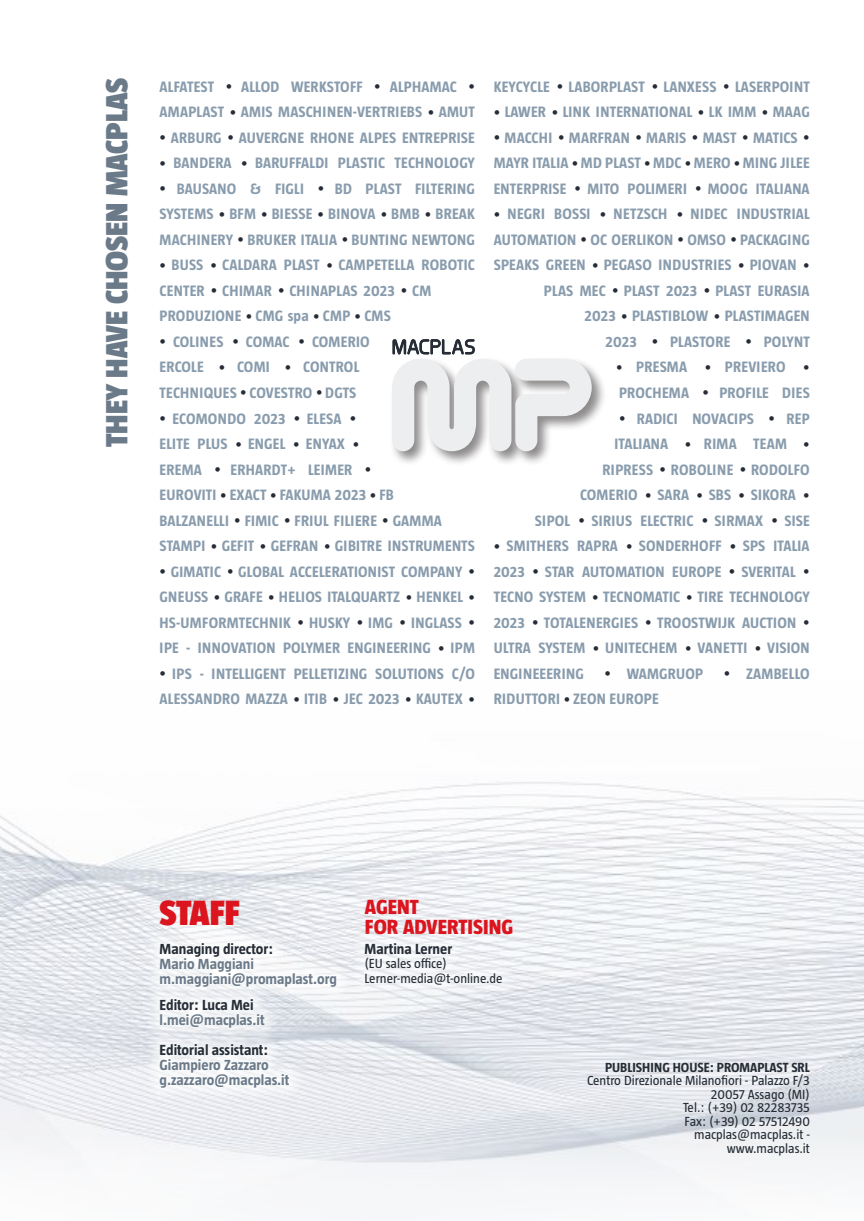
<style>
.page{position:relative;width:864px;height:1221px;background:#fff}
.page>*{position:absolute;margin:0;border:0;box-sizing:border-box;transform-origin:0 0}
.t1{font:900 36px "Taz";letter-spacing:-.005em;color:#db141d}
.t2{font:900 31.5px "Taz";color:#6b7a89}
.t3{font:800 21px/19.5px "Taz";color:#db141d}
.t4{font:700 15.45px/25.5px "Taz";letter-spacing:.015em;color:#899cad}
.t5{font:700 15px/15px "Taz";color:#6b7a89}
.t6{font:700 15px "Taz";color:#262d36}
.t7{font:13.5px/13.5px "Taz";color:#262d36;text-align:right}
.t8{font:700 13.5px "Taz";color:#262d36}
.s1{font-size:12px;color:#262d36}
</style>
<div class="page">
<img style="left:0;top:782px;width:863px;height:400px">
<svg style="left:863px;top:800px;width:1px;height:371px"></svg>
<div style="left:389px;top:356px;width:137px;height:110px;background:#241f1f;opacity:.52"></div>
<div style="left:512px;top:356px;width:94px;height:110px;background:#241f1f;opacity:.52"></div>
<svg style="left:391px;top:339px;width:200px;height:112px"></svg>
<svg style="left:147px;top:931px;width:201px;height:168px;fill:#f2f4f6"></svg>
<svg style="left:352px;top:931px;width:162px;height:65px;fill:#f1f3f6"></svg>
<h2 class="t2" style="left:99px;top:447px;width:370px;rotate:-90deg">THEY HAVE CHOSEN MACPLAS</h2>
<p class="t4" style="left:159px;top:74px;width:317px">ALFATEST <span class="s1">•</span> ALLOD WERKSTOFF <span class="s1">•</span> ALPHAMAC <span class="s1">•<br></span>AMAPLAST <span class="s1">•</span> AMIS MASCHINEN-VERTRIEBS <span class="s1">•</span> AMUT</p>
<p class="t4" style="left:159px;top:125px;width:317px"><span class="s1">•</span> ARBURG <span class="s1">•</span> AUVERGNE RHONE ALPES ENTREPRISE</p>
<p class="t4" style="left:159px;top:150px;width:316px"><span class="s1">•</span> BANDERA <span class="s1">•</span> BARUFFALDI PLASTIC TECHNOLOGY</p>
<p class="t4" style="left:159px;top:176px;width:317px;text-align:justify"><span class="s1">•</span> BAUSANO &amp; FIGLI <span class="s1">•</span> BD PLAST FILTERING SYSTEMS <span class="s1">•</span> BFM <span class="s1">•</span> BIESSE <span class="s1">•</span> BINOVA <span class="s1">•</span> BMB <span class="s1">•</span> BREAK MACHINERY <span class="s1">•</span> BRUKER ITALIA <span class="s1">•</span> BUNTING NEWTONG</p>
<p class="t4" style="left:159px;top:252px;width:317px"><span class="s1">•</span> BUSS <span class="s1">•</span> CALDARA PLAST <span class="s1">•</span> CAMPETELLA ROBOTIC<br>CENTER <span class="s1">•</span> CHIMAR <span class="s1">•</span> CHINAPLAS 2023 <span class="s1">•</span> CM<br>PRODUZIONE <span class="s1">•</span> CMG spa <span class="s1">•</span> CMP <span class="s1">•</span> CMS</p>
<p class="t4" style="left:159px;top:329px;width:212px"><span class="s1">•</span> COLINES <span class="s1">•</span> COMAC <span class="s1">•</span> COMERIO<br>ERCOLE <span class="s1">•</span> COMI <span class="s1">•</span> CONTROL<br>TECHNIQUES <span class="s1">•</span> COVESTRO <span class="s1">•</span> DGTS</p>
<p class="t4" style="left:159px;top:405px;width:316px"><span class="s1">•</span> ECOMONDO 2023 <span class="s1">•</span> ELESA <span class="s1">•<br></span>ELITE PLUS <span class="s1">•</span> ENGEL <span class="s1">•</span> ENYAX <span class="s1">•<br></span>EREMA <span class="s1">•</span> ERHARDT+ LEIMER <span class="s1">•<br></span>EUROVITI <span class="s1">•</span> EXACT <span class="s1">•</span> FAKUMA 2023 <span class="s1">•</span> FB<br>BALZANELLI <span class="s1">•</span> FIMIC <span class="s1">•</span> FRIUL FILIERE <span class="s1">•</span> GAMMA<br>STAMPI <span class="s1">•</span> GEFIT <span class="s1">•</span> GEFRAN <span class="s1">•</span> GIBITRE INSTRUMENTS</p>
<p class="t4" style="left:159px;top:558px;width:317px;text-align:justify"><span class="s1">•</span> GIMATIC <span class="s1">•</span> GLOBAL ACCELERATIONIST COMPANY <span class="s1">• </span>GNEUSS <span class="s1">•</span> GRAFE <span class="s1">•</span> HELIOS ITALQUARTZ <span class="s1">•</span> HENKEL <span class="s1">• </span>HS-UMFORMTECHNIK <span class="s1">•</span> HUSKY <span class="s1">•</span> IMG <span class="s1">•</span> INGLASS <span class="s1">• </span>IPE - INNOVATION POLYMER ENGINEERING <span class="s1">•</span> IPM</p>
<p class="t4" style="left:159px;top:660px;width:317px"><span class="s1">•</span> IPS - INTELLIGENT PELLETIZING SOLUTIONS C/O<br>ALESSANDRO MAZZA <span class="s1">•</span> ITIB <span class="s1">•</span> JEC 2023 <span class="s1">•</span> KAUTEX <span class="s1">•</span></p>
<p class="t4" style="left:493px;top:74px;width:317px">KEYCYCLE <span class="s1">•</span> LABORPLAST <span class="s1">•</span> LANXESS <span class="s1">•</span> LASERPOINT</p>
<p class="t4" style="left:493px;top:99px;width:317px"><span class="s1">•</span> LAWER <span class="s1">•</span> LINK INTERNATIONAL <span class="s1">•</span> LK IMM <span class="s1">•</span> MAAG</p>
<p class="t4" style="left:493px;top:125px;width:317px;text-align:justify"><span class="s1">•</span> MACCHI <span class="s1">•</span> MARFRAN <span class="s1">•</span> MARIS <span class="s1">•</span> MAST <span class="s1">•</span> MATICS <span class="s1">• </span>MAYR ITALIA <span class="s1">•</span> MD PLAST <span class="s1">•</span> MDC <span class="s1">•</span> MERO <span class="s1">•</span> MING JILEE ENTERPRISE <span class="s1">•</span> MITO POLIMERI <span class="s1">•</span> MOOG ITALIANA</p>
<p class="t4" style="left:493px;top:201px;width:317px;text-align:right"><span class="s1">•</span> NEGRI BOSSI <span class="s1">•</span> NETZSCH <span class="s1">•</span> NIDEC INDUSTRIAL AUTOMATION <span class="s1">•</span> OC OERLIKON <span class="s1">•</span> OMSO <span class="s1">•</span> PACKAGING SPEAKS GREEN <span class="s1">•</span> PEGASO INDUSTRIES <span class="s1">•</span> PIOVAN <span class="s1">• </span>PLAS MEC <span class="s1">•</span> PLAST 2023 <span class="s1">•</span> PLAST EURASIA<br>2023 <span class="s1">•</span> PLASTIBLOW <span class="s1">•</span> PLASTIMAGEN<br>2023 <span class="s1">•</span> PLASTORE <span class="s1">•</span> POLYNT</p>
<p class="t4" style="left:615px;top:354px;width:195px"><span class="s1">•</span> PRESMA <span class="s1">•</span> PREVIERO <span class="s1">•<br></span>PROCHEMA <span class="s1">•</span> PROFILE DIES</p>
<p class="t4" style="left:534px;top:405px;width:276px;text-align:right"><span class="s1">•</span> RADICI NOVACIPS <span class="s1">•</span> REP<br>ITALIANA <span class="s1">•</span> RIMA TEAM <span class="s1">•<br></span>RIPRESS <span class="s1">•</span> ROBOLINE <span class="s1">•</span> RODOLFO<br>COMERIO <span class="s1">•</span> SARA <span class="s1">•</span> SBS <span class="s1">•</span> SIKORA <span class="s1">•<br></span>SIPOL <span class="s1">•</span> SIRIUS ELECTRIC <span class="s1">•</span> SIRMAX <span class="s1">•</span> SISE</p>
<p class="t4" style="left:493px;top:533px;width:317px;text-align:justify"><span class="s1">•</span> SMITHERS RAPRA <span class="s1">•</span> SONDERHOFF <span class="s1">•</span> SPS ITALIA 2023 <span class="s1">•</span> STAR AUTOMATION EUROPE <span class="s1">•</span> SVERITAL <span class="s1">• </span>TECNO SYSTEM <span class="s1">•</span> TECNOMATIC <span class="s1">•</span> TIRE TECHNOLOGY 2023 <span class="s1">•</span> TOTALENERGIES <span class="s1">•</span> TROOSTWIJK AUCTION <span class="s1">• </span>ULTRA SYSTEM <span class="s1">•</span> UNITECHEM <span class="s1">•</span> VANETTI <span class="s1">•</span> VISION ENGINEEERING</p>
<p class="t4" style="left:604px;top:660px;width:100px"><span class="s1">•</span> WAMGRUOP</p>
<p class="t4" style="left:723px;top:660px;width:87px"><span class="s1">•</span> ZAMBELLO</p>
<p class="t4" style="left:493px;top:686px;width:166px">RIDUTTORI <span class="s1">•</span> ZEON EUROPE</p>
<h3 class="t3" style="left:365px;top:897px;width:150px">AGENT<br>FOR ADVERTISING</h3>
<h1 class="t1" style="left:159px;top:892px;width:82px">STAFF</h1>
<p class="t6" style="left:159px;top:940px;width:115px">Managing director:</p>
<p class="t5" style="left:159px;top:956px;width:179px">Mario Maggiani m.maggiani@promaplast.org</p>
<p class="t6" style="left:159px;top:996px;width:95px">Editor: Luca Mei</p>
<p class="t5" style="left:159px;top:1011px;width:106px">l.mei@macplas.it</p>
<p class="t6" style="left:159px;top:1041px;width:110px">Editorial assistant:</p>
<p class="t5" style="left:159px;top:1056px;width:131px">Giampiero Zazzaro g.zazzaro@macplas.it</p>
<p class="t8" style="left:604px;top:1059px;width:206px">PUBLISHING HOUSE: PROMAPLAST SRL</p>
<p class="t6" style="left:364px;top:940px;width:89px">Martina Lerner</p>
<p class="t7" style="left:364px;top:955px;width:139px;line-height:15px;text-align:left">(EU sales office)<br>Lerner-media@t-online.de</p>
<p class="t7" style="left:587px;top:1073px;width:224px">Centro Direzionale Milanofiori - Palazzo F/3<br>20057 Assago (MI)<br>Tel.: (+39) 02 82283735<br>Fax: (+39) 02 57512490 macplas@macplas.it -<br>www.macplas.it</p>
</div>
